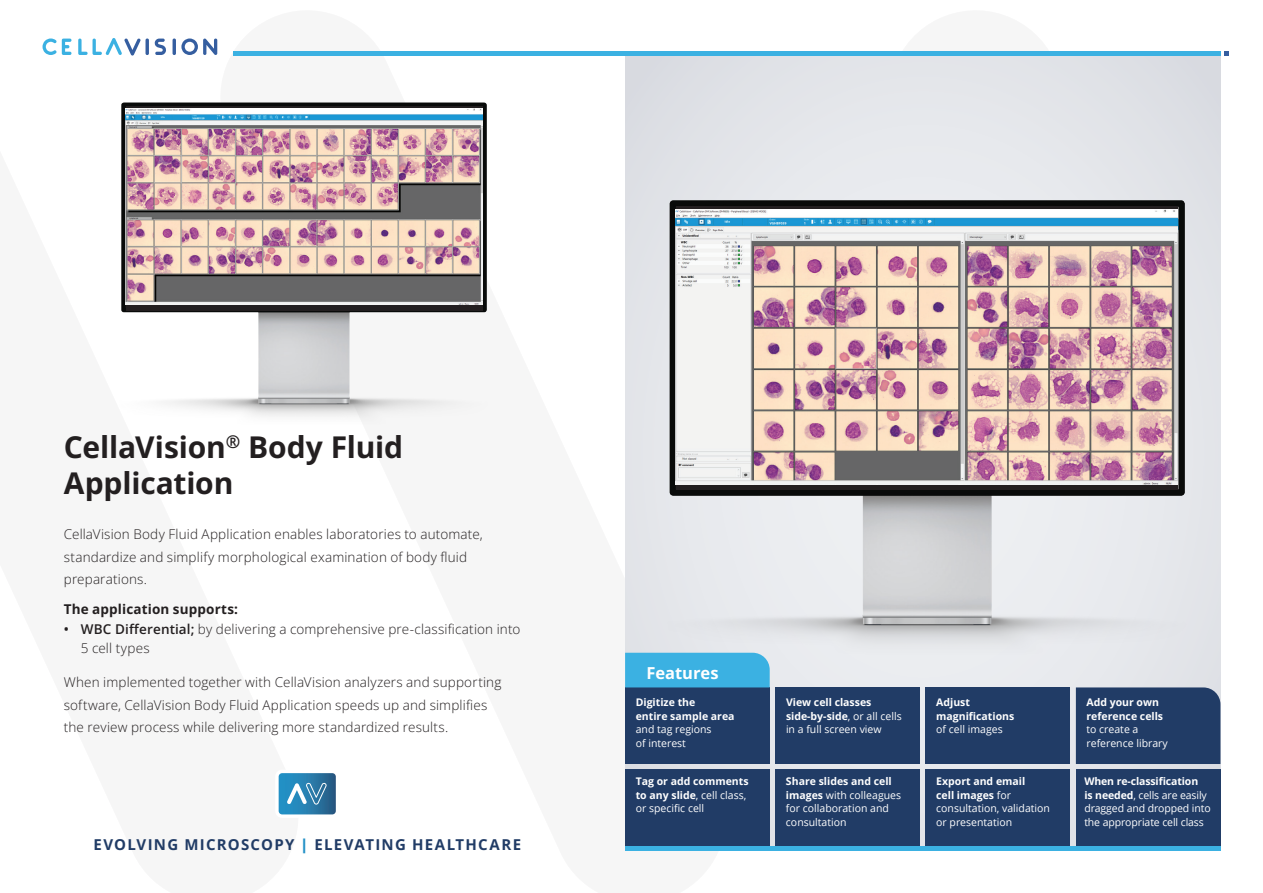
<style>
.page{position:relative;width:1263px;height:893px;background:#fff}
.page>*{position:absolute;margin:0;border:0;box-sizing:border-box;transform-origin:0 0}
.t1{font:700 30px/36px "Open Sans";letter-spacing:-.005em;color:#231f20}
.t2{font:700 16.5px "Open Sans";color:#fff}
.t3{font:700 15px "Open Sans";letter-spacing:.085em;color:#213c66}
.t4{font:300 13.5px/22.5px "Open Sans";letter-spacing:.01em;color:#231f20}
.t5{font:700 13.5px "Open Sans";letter-spacing:.01em;color:#231f20}
.t6{font:10.5px/13.5px "Open Sans";color:#fff}
.t7{font:700 10.5px/13.5px "Open Sans";color:#fff}
.s1{font-weight:600}
.s2{font-weight:800;color:#2190c6}
.s3{font-weight:700}
.s4{font-weight:400}
</style>
<div class="page">
<svg style="left:42px;top:38px;width:176px;height:18px"></svg>
<div style="left:625px;top:53px;width:595px;height:797px;background:#e3e5e9"></div>
<hr style="left:625px;top:846px;width:595px;height:4px;background:#3bb1e2">
<hr style="left:233px;top:51px;width:987px;height:4px;background:#3bb1e2">
<svg style="left:1225px;top:51px;width:4px;height:4px"></svg>
<img style="left:625px;top:200px;width:560px;height:453px">
<div style="left:625px;top:770px;width:145px;height:76px;background:#213c66"></div>
<div style="left:775px;top:770px;width:145px;height:76px;background:#213c66"></div>
<div style="left:926px;top:770px;width:144px;height:76px;background:#213c66"></div>
<div style="left:1076px;top:770px;width:144px;height:76px;background:#213c66"></div>
<div style="left:625px;top:687px;width:145px;height:77px;background:#213c66"></div>
<div style="left:775px;top:687px;width:145px;height:77px;background:#213c66"></div>
<div style="left:926px;top:687px;width:144px;height:77px;background:#213c66"></div>
<div style="left:1076px;top:687px;width:144px;height:77px;background:#213c66"></div>
<div style="left:275px;top:770px;width:64px;height:48px;border:3px solid #fff;border-radius:5px"></div>
<svg style="left:277px;top:771px;width:61px;height:45px"></svg>
<div style="left:676px;top:207px;width:501px;height:283px;background:linear-gradient(to right,#231f20,#231f20)"></div>
<img style="left:676px;top:209px;width:501px;height:275px">
<img style="left:121px;top:102px;width:366px;height:322px">
<svg style="left:126px;top:106px;width:356px;height:204px;fill:#231f20"></svg>
<img style="left:126px;top:109px;width:356px;height:195px">
<div style="left:625px;top:653px;width:145px;height:34px;background:#3bb1e2"></div>
<h1 class="t1" style="left:64px;top:429px;width:341px">CellaVision<sup>®</sup> Body Fluid<br>Application</h1>
<p class="t4" style="left:64px;top:523px;width:420px">CellaVision Body Fluid Application enables laboratories to automate, standardize and simplify morphological examination of body fluid preparations.</p>
<p class="t5" style="left:64px;top:600px;width:176px">The application supports:</p>
<p class="t4" style="left:81px;top:619px;width:441px;line-height:19.5px;text-indent:-17px"><span class="s1">• WBC Differential;</span> by delivering a comprehensive pre-classification into<br>5 cell types</p>
<p class="t4" style="left:64px;top:671px;width:439px">When implemented together with CellaVision analyzers and supporting software, CellaVision Body Fluid Application speeds up and simplifies the review process while delivering more standardized results.</p>
<p class="t3" style="left:93px;top:834px;width:429px">EVOLVING MICROSCOPY <span class="s2">|</span> ELEVATING HEALTHCARE</p>
<p class="t2" style="left:646px;top:661px;width:74px">Features</p>
<p class="t7" style="left:636px;top:695px;width:100px">Digitize the<br>entire sample area</p>
<p class="t6" style="left:636px;top:722px;width:77px">and tag regions of interest</p>
<p class="t6" style="left:786px;top:695px;width:117px"><span class="s3">View cell classes side-by-side</span>, or all cells in a full screen view</p>
<p class="t7" style="left:936px;top:695px;width:80px">Adjust magnifications</p>
<p class="t6" style="left:936px;top:722px;width:68px">of cell images</p>
<p class="t7" style="left:1086px;top:695px;width:78px">Add your own reference cells</p>
<p class="t6" style="left:1086px;top:722px;width:83px">to create a reference library</p>
<p class="t7" style="left:636px;top:774px;width:114px">Tag or add comments to any slide<span class="s4">, cell class, or specific cell</span></p>
<p class="t6" style="left:786px;top:774px;width:117px"><span class="s3">Share slides and cell images</span> with colleagues for collaboration and consultation</p>
<p class="t6" style="left:936px;top:774px;width:115px"><span class="s3">Export and email<br>cell images</span> for consultation, validation or presentation</p>
<p class="t6" style="left:1084px;top:774px;width:128px"><span class="s3">When re-classification<br>is needed</span>, cells are easily dragged and dropped into the appropriate cell class</p>
</div>
